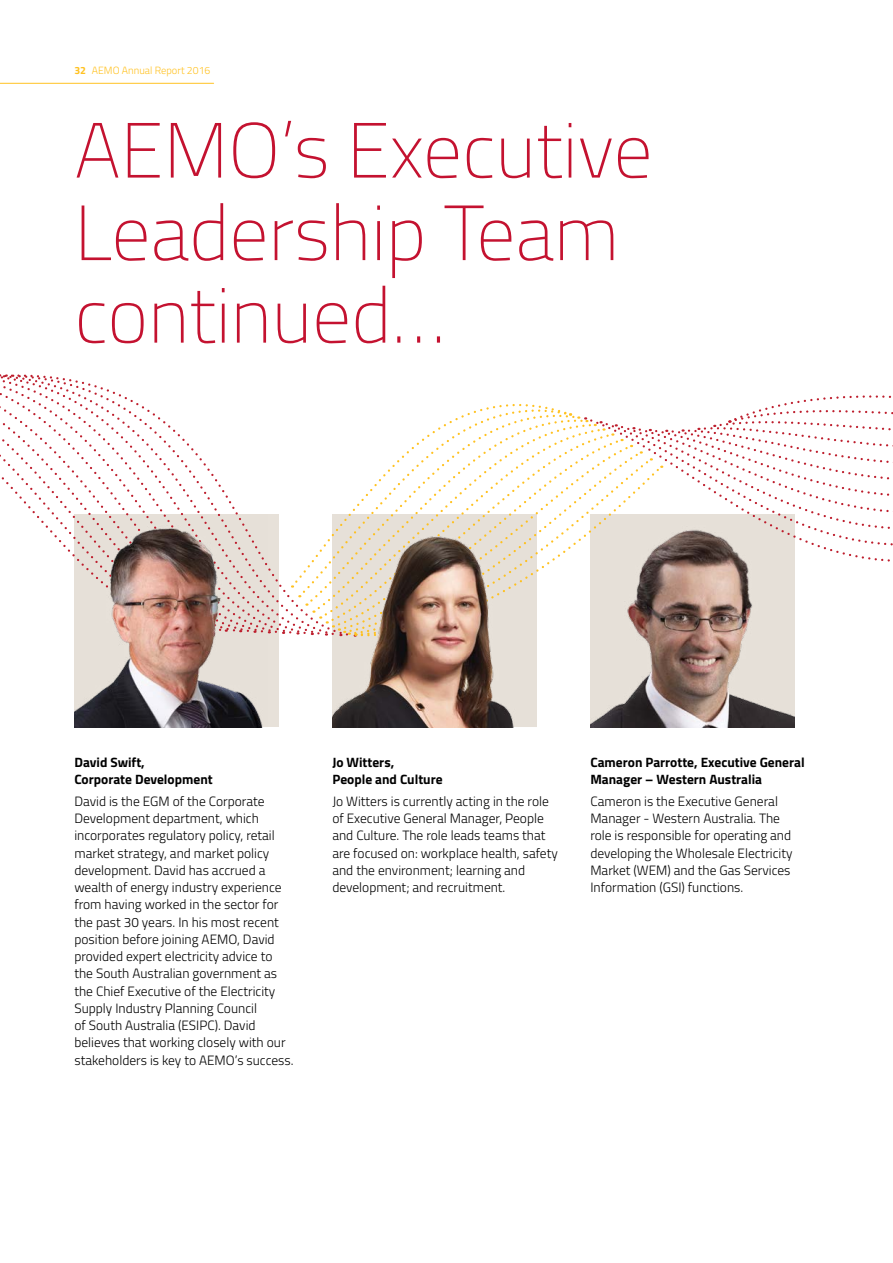
<style>
.page{position:relative;width:893px;height:1263px;background:#fff}
.page>*{position:absolute;margin:0;border:0;box-sizing:border-box;transform-origin:0 0}
.t1{font:100 78px/82.5px "Titillium";color:#c41230}
.t2{font:300 13.5px/17.2px "Titillium";color:#000}
.t3{font:700 13.5px/17.2px "Titillium";color:#000}
.t4{font:300 10.5px "Titillium";color:#ffc222}
.s1{font-weight:700}
</style>
<div class="page">
<div style="left:74px;top:514px;width:205px;height:213px;background:#e7e1d9"></div>
<svg style="left:0;top:374px;width:320px;height:262px"></svg>
<svg style="left:293px;top:403px;width:255px;height:182px"></svg>
<svg style="left:301px;top:408px;width:269px;height:187px"></svg>
<svg style="left:308px;top:414px;width:270px;height:190px"></svg>
<svg style="left:316px;top:418px;width:269px;height:193px"></svg>
<svg style="left:323px;top:423px;width:262px;height:193px"></svg>
<svg style="left:330px;top:427px;width:255px;height:189px"></svg>
<svg style="left:336px;top:432px;width:249px;height:82px"></svg>
<svg style="left:342px;top:438px;width:243px;height:76px"></svg>
<svg style="left:348px;top:444px;width:237px;height:70px"></svg>
<svg style="left:353px;top:451px;width:232px;height:63px"></svg>
<svg style="left:359px;top:458px;width:226px;height:8px"></svg>
<svg style="left:320px;top:616px;width:12px;height:20px"></svg>
<svg style="left:359px;top:466px;width:226px;height:171px"></svg>
<svg style="left:585px;top:395px;width:308px;height:168px"></svg>
<img style="left:590px;top:514px;width:204px;height:213px">
<img style="left:332px;top:514px;width:204px;height:213px">
<img style="left:74px;top:514px;width:194px;height:213px">
<hr style="left:0;top:83px;width:214px;height:1px;background:#ffc222">
<p class="t4" style="left:74px;top:63px;width:138px"><span class="s1">32</span> AEMO Annual Report 2016</p>
<h1 class="t1" style="left:74px;top:105px;width:580px">AEMO’s Executive<br>Leadership Team continued…</h1>
<p class="t3" style="left:74px;top:753px;width:140px">David Swift,<br>Corporate Development</p>
<p class="t2" style="left:74px;top:792px;width:221px">David is the EGM of the Corporate Development department, which incorporates regulatory policy, retail market strategy, and market policy development. David has accrued a wealth of energy industry experience from having worked in the sector for the past 30 years. In his most recent position before joining AEMO, David provided expert electricity advice to the South Australian government as the Chief Executive of the Electricity Supply Industry Planning Council<br>of South Australia (ESIPC). David believes that working closely with our stakeholders is key to AEMO’s success.</p>
<p class="t3" style="left:332px;top:753px;width:112px">Jo Witters,<br>People and Culture</p>
<p class="t2" style="left:332px;top:792px;width:227px">Jo Witters is currently acting in the role of Executive General Manager, People and Culture. The role leads teams that are focused on: workplace health, safety and the environment; learning and development; and recruitment.</p>
<p class="t3" style="left:590px;top:753px;width:216px">Cameron Parrotte, Executive General<br>Manager – Western Australia</p>
<p class="t2" style="left:590px;top:792px;width:204px">Cameron is the Executive General Manager - Western Australia. The role is responsible for operating and developing the Wholesale Electricity Market (WEM) and the Gas Services Information (GSI) functions.</p>
</div>
